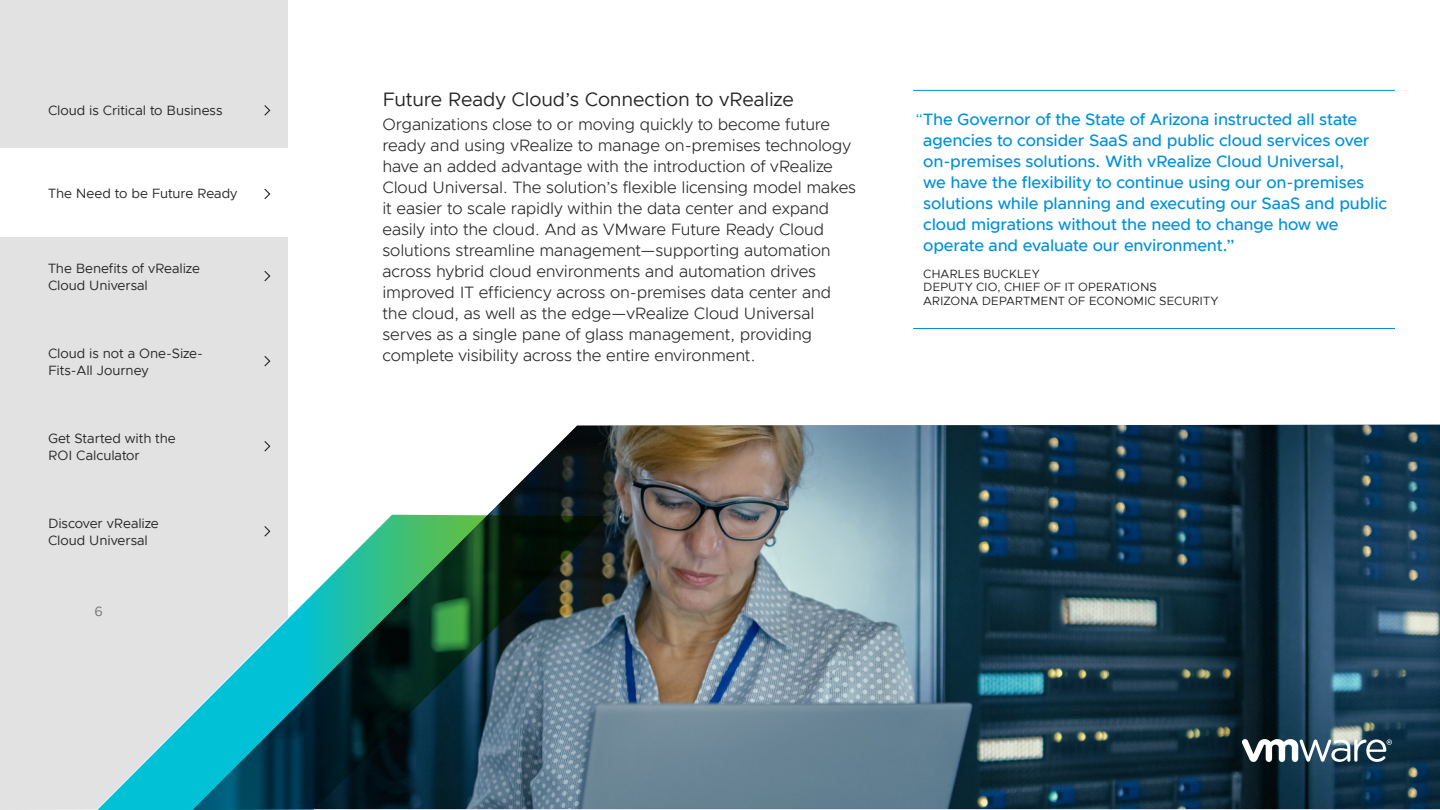
<style>
.page{position:relative;width:1440px;height:810px;background:#fff}
.page>*{position:absolute;margin:0;border:0;box-sizing:border-box;transform-origin:0 0}
.t1{font:19.5px "Metropolis";letter-spacing:-.01em;color:#262626}
.t2{font:300 16.5px/21px "Metropolis";letter-spacing:-.01em;color:#262626}
.t3{font:500 16.5px/21px "Metropolis";letter-spacing:-.01em;color:#0091da}
.t4{font:13.5px/16.5px "Metropolis";letter-spacing:-.005em;color:#262626}
.t5{font:13.5px "Metropolis";color:#717074}
.t6{font:12px/13.5px "Metropolis";letter-spacing:-.01em;color:#262626}
.s1{font-weight:300}
</style>
<div class="page">
<img style="left:392px;top:425px;width:1048px;height:385px">
<svg style="left:288px;top:515px;width:319px;height:295px"></svg>
<svg style="left:0;top:0;width:288px;height:810px;fill:#e3e2e3"></svg>
<hr style="left:913px;top:90px;width:482px;height:1px;background:#0091da">
<hr style="left:913px;top:328px;width:482px;height:1px;background:#0091da">
<svg style="left:263px;top:104px;width:8px;height:13px"></svg>
<div style="left:0;top:148px;width:288px;height:89px;background:#fff"></div>
<svg style="left:264px;top:188px;width:7px;height:12px"></svg>
<svg style="left:263px;top:270px;width:8px;height:13px"></svg>
<svg style="left:263px;top:440px;width:8px;height:13px"></svg>
<svg style="left:263px;top:355px;width:8px;height:13px"></svg>
<svg style="left:263px;top:525px;width:8px;height:13px"></svg>
<svg style="left:1242px;top:739px;width:150px;height:23px"></svg>
<p class="t4" style="left:48px;top:102px;width:176px">Cloud is Critical to Business</p>
<p class="t4" style="left:48px;top:185px;width:191px">The Need to be Future Ready</p>
<p class="t4" style="left:48px;top:260px;width:153px">The Benefits of vRealize<br>Cloud Universal</p>
<p class="t4" style="left:48px;top:345px;width:157px">Cloud is not a One-Size-<br>Fits-All Journey</p>
<p class="t4" style="left:48px;top:430px;width:129px">Get Started with the<br>ROI Calculator</p>
<p class="t4" style="left:48px;top:516px;width:112px">Discover vRealize<br>Cloud Universal</p>
<p class="t5" style="left:95px;top:603px;width:10px">6</p>
<p class="t1" style="left:382px;top:87px;width:413px">Future Ready Cloud’s Connection to vRealize</p>
<p class="t2" style="left:382px;top:114px;width:475px">Organizations close to or moving quickly to become future ready and using vRealize to manage on-premises technology have an added advantage with the introduction of vRealize Cloud Universal. The solution’s flexible licensing model makes it easier to scale rapidly within the data center and expand easily into the cloud. And as VMware Future Ready Cloud solutions streamline management—supporting automation across hybrid cloud environments and automation drives improved IT efficiency across on-premises data center and the cloud, as well as the edge—vRealize Cloud Universal serves as a single pane of glass management, providing complete visibility across the entire environment.</p>
<p class="t3" style="left:923px;top:108px;width:465px;text-indent:-8px"><span class="s1">“</span>The Governor of the State of Arizona instructed all state agencies to consider SaaS and public cloud services over on-premises solutions. With vRealize Cloud Universal,<br>we have the flexibility to continue using our on-premises solutions while planning and executing our SaaS and public cloud migrations without the need to change how we operate and evaluate our environment.”</p>
<p class="t6" style="left:923px;top:267px;width:297px">CHARLES BUCKLEY<br>DEPUTY CIO, CHIEF OF IT OPERATIONS<br>ARIZONA DEPARTMENT OF ECONOMIC SECURITY</p>
</div>
